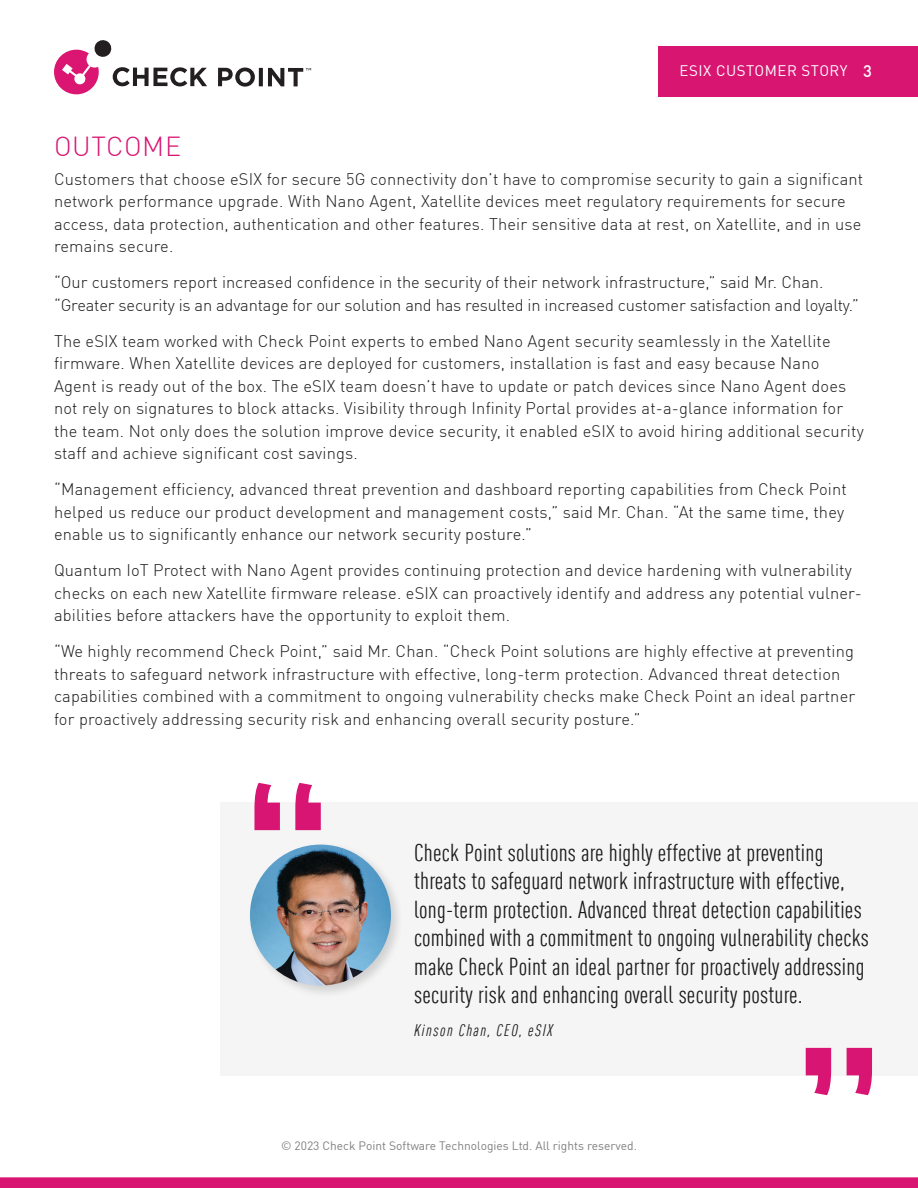
<style>
.page{position:relative;width:918px;height:1188px;background:#fff}
.page>*{position:absolute;margin:0;border:0;box-sizing:border-box;transform-origin:0 0}
.t1{font:300 27px "DIN Pro";letter-spacing:.025em;color:#d81572}
.t2{font:condensed 24px/28.5px "DIN Pro";letter-spacing:.01em;color:#1a1a1a}
.Body_Copy{font:300 16.5px/22.5px "DIN Pro";letter-spacing:.01em;color:#1a1a1a}
.Body_Copy-2{font:300 16.5px/22.5px "DIN Pro";letter-spacing:-.01em;color:#1a1a1a}
.Quote_credit{font:italic condensed 16.5px "DIN Pro";letter-spacing:.09em;color:#1a1a1a}
.t3{font:15px "DIN Pro";letter-spacing:.035em;color:#fff}
.t4{font:12px "DIN Pro";color:#808080}
.s1{font-weight:500;font-size:16.5px}
</style>
<div class="page">
<svg style="left:0;top:1177px;width:918px;height:11px;background:#da1c76"></svg>
<div style="left:658px;top:46px;width:260px;height:51px;background:#d91572"></div>
<div style="left:220px;top:802px;width:698px;height:274px;background:#f5f5f5"></div>
<svg style="left:254px;top:783px;width:67px;height:47px"></svg>
<svg style="left:806px;top:1048px;width:66px;height:47px"></svg>
<div style="left:246px;top:841px;width:159px;height:158px;background:#000;opacity:.15"></div>
<img style="left:250px;top:845px;width:141px;height:141px;border-radius:71px">
<svg style="left:218px;top:68px;width:37px;height:19px"></svg>
<svg style="left:259px;top:68px;width:4px;height:18px"></svg>
<svg style="left:54px;top:40px;width:153px;height:54px"></svg>
<svg style="left:268px;top:68px;width:43px;height:18px"></svg>
<p class="t3" style="left:680px;top:59px;width:194px">ESIX CUSTOMER STORY <span class="s1">3</span></p>
<p class="t1" style="left:54px;top:125px;width:129px">OUTCOME</p>
<p class="Body_Copy" style="left:54px;top:167px;width:811px">Customers that choose eSIX for secure 5G connectivity don’t have to compromise security to gain a significant network performance upgrade. With Nano Agent, Xatellite devices meet regulatory requirements for secure access, data protection, authentication and other features. Their sensitive data at rest, on Xatellite, and in use remains secure.</p>
<p class="Body_Copy-2" style="left:54px;top:270px;width:806px">“Our customers report increased confidence in the security of their network infrastructure,” said Mr. Chan. “Greater security is an advantage for our solution and has resulted in increased customer satisfaction and loyalty.”</p>
<p class="Body_Copy" style="left:54px;top:329px;width:811px">The eSIX team worked with Check Point experts to embed Nano Agent security seamlessly in the Xatellite firmware. When Xatellite devices are deployed for customers, installation is fast and easy because Nano Agent is ready out of the box. The eSIX team doesn’t have to update or patch devices since Nano Agent does not rely on signatures to block attacks. Visibility through Infinity Portal provides at-a-glance information for the team. Not only does the solution improve device security, it enabled eSIX to avoid hiring additional security staff and achieve significant cost savings.</p>
<p class="Body_Copy" style="left:54px;top:477px;width:794px">“Management efficiency, advanced threat prevention and dashboard reporting capabilities from Check Point helped us reduce our product development and management costs,” said Mr. Chan. “At the same time, they enable us to significantly enhance our network security posture.”</p>
<p class="Body_Copy" style="left:54px;top:558px;width:809px">Quantum IoT Protect with Nano Agent provides continuing protection and device hardening with vulnerability checks on each new Xatellite firmware release. eSIX can proactively identify and address any potential vulner&shy;abilities before attackers have the opportunity to exploit them.</p>
<p class="Body_Copy" style="left:54px;top:639px;width:803px">“We highly recommend Check Point,” said Mr. Chan. “Check Point solutions are highly effective at preventing threats to safeguard network infrastructure with effective, long-term protection. Advanced threat detection capabilities combined with a commitment to ongoing vulnerability checks make Check Point an ideal partner for proactively addressing security risk and enhancing overall security posture.”</p>
<p class="t2" style="left:414px;top:837px;width:456px">Check Point solutions are highly effective at preventing threats to safeguard network infrastructure with effective, long-term protection. Advanced threat detection capabilities combined with a commitment to ongoing vulnerability checks make Check Point an ideal partner for proactively addressing security risk and enhancing overall security posture.</p>
<p class="Quote_credit" style="left:414px;top:1018px;width:140px">Kinson Chan, CEO, eSIX</p>
<p class="t4" style="left:281px;top:1136px;width:357px">© 2023 Check Point Software Technologies Ltd. All rights reserved.</p>
</div>
